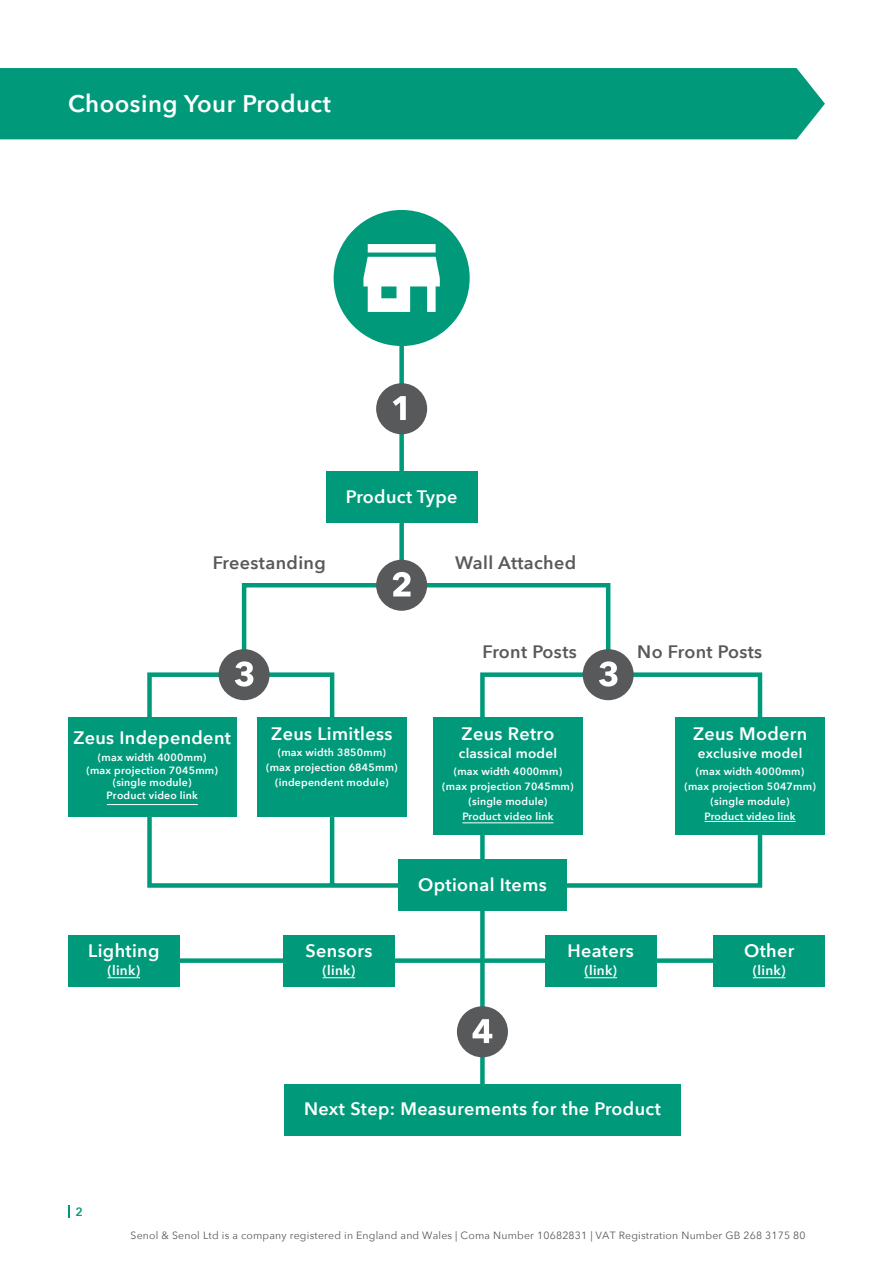
<style>
.page{position:relative;width:893px;height:1263px;background:#fff}
.page>*{position:absolute;margin:0;border:0;box-sizing:border-box;transform-origin:0 0}
.t1{font:600 24px "Avenir Next";letter-spacing:.02em;color:#fff}
.t2{font:600 18px "Avenir Next";letter-spacing:.02em;color:#fff}
.t3{font:600 18px "Avenir Next";letter-spacing:.02em;color:#58595b}
.t4{font:600 13.5px "Avenir Next";letter-spacing:.02em;color:#fff}
.t5{font:600 12px "Avenir Next";color:#009a7b}
.t6{font:600 10.5px/15px "Avenir Next";letter-spacing:.02em;color:#fff;text-align:center}
.t7{font:10.5px "Avenir Next";letter-spacing:.02em;color:#58595b}
</style>
<div class="page">
<svg style="left:69px;top:1205px;width:1px;height:13px"></svg>
<svg style="left:147px;top:671px;width:331px;height:217px"></svg>
<svg style="left:478px;top:671px;width:285px;height:217px"></svg>
<div style="left:0;top:68px;width:825px;height:71px;background:#009a7b"></div>
<div style="left:399px;top:278px;width:5px;height:307px;background:#009a7b"></div>
<div style="left:480px;top:812px;width:5px;height:285px;background:#009a7b"></div>
<div style="left:242px;top:583px;width:368px;height:94px;border:4px solid #009a7b"></div>
<div style="left:334px;top:210px;width:136px;height:136px;background:#009a7b;border-radius:50%"></div>
<svg style="left:363px;top:244px;width:77px;height:68px"></svg>
<div style="left:376px;top:383px;width:51px;height:51px;background:#58595b;border-radius:50%"></div>
<svg style="left:393px;top:396px;width:13px;height:24px"></svg>
<div style="left:376px;top:560px;width:51px;height:51px;background:#58595b;border-radius:50%"></div>
<svg style="left:393px;top:572px;width:18px;height:24px"></svg>
<div style="left:219px;top:649px;width:51px;height:51px;background:#58595b;border-radius:50%"></div>
<svg style="left:235px;top:661px;width:18px;height:25px"></svg>
<div style="left:583px;top:649px;width:51px;height:51px;background:#58595b;border-radius:50%"></div>
<svg style="left:599px;top:661px;width:18px;height:25px"></svg>
<div style="left:284px;top:1084px;width:397px;height:51px;background:#009a7b"></div>
<div style="left:326px;top:471px;width:152px;height:51px;background:#009a7b"></div>
<div style="left:257px;top:717px;width:150px;height:100px;background:#009a7b"></div>
<div style="left:433px;top:717px;width:150px;height:118px;background:#009a7b"></div>
<hr style="left:462px;top:822px;width:91px;height:1px;background:#fff">
<div style="left:675px;top:717px;width:150px;height:118px;background:#009a7b"></div>
<hr style="left:705px;top:821px;width:91px;height:1px;background:#fff">
<div style="left:124px;top:958px;width:667px;height:5px;background:#009a7b"></div>
<div style="left:398px;top:860px;width:169px;height:51px;background:#009a7b"></div>
<div style="left:457px;top:1006px;width:51px;height:51px;background:#58595b;border-radius:50%"></div>
<svg style="left:472px;top:1019px;width:20px;height:24px"></svg>
<div style="left:68px;top:935px;width:112px;height:51px;background:#009a7b"></div>
<hr style="left:107px;top:977px;width:33px;height:1px;background:#fff">
<div style="left:283px;top:935px;width:112px;height:51px;background:#009a7b"></div>
<hr style="left:323px;top:977px;width:32px;height:1px;background:#fff">
<div style="left:545px;top:935px;width:111px;height:51px;background:#009a7b"></div>
<hr style="left:584px;top:977px;width:33px;height:1px;background:#fff">
<div style="left:713px;top:935px;width:112px;height:51px;background:#009a7b"></div>
<hr style="left:753px;top:977px;width:32px;height:1px;background:#fff">
<div style="left:68px;top:717px;width:169px;height:100px;background:#009a7b"></div>
<hr style="left:107px;top:804px;width:91px;height:1px;background:#fff">
<h1 class="t1" style="left:68px;top:83px;width:264px">Choosing Your Product</h1>
<h2 class="t3" style="left:213px;top:547px;width:114px">Freestanding</h2>
<h2 class="t2" style="left:346px;top:481px;width:113px">Product Type</h2>
<h2 class="t3" style="left:455px;top:547px;width:123px">Wall Attached</h2>
<h2 class="t3" style="left:482px;top:636px;width:96px">Front Posts</h2>
<h2 class="t3" style="left:637px;top:636px;width:126px">No Front Posts</h2>
<h2 class="t2" style="left:73px;top:723px;width:159px">Zeus Independent</h2>
<p class="t6" style="left:86px;top:751px;width:133px;line-height:12.6px">(max width 4000mm) (max projection 7045mm) (single module)<br>Product video link</p>
<h2 class="t2" style="left:88px;top:936px;width:73px">Lighting</h2>
<p class="t4" style="left:107px;top:959px;width:34px">(link)</p>
<h2 class="t2" style="left:271px;top:718px;width:123px">Zeus Limitless</h2>
<p class="t6" style="left:266px;top:745px;width:133px">(max width 3850mm) (max projection 6845mm) (independent module)</p>
<h2 class="t2" style="left:462px;top:718px;width:94px">Zeus Retro</h2>
<p class="t4" style="left:459px;top:741px;width:100px">classical model</p>
<p class="t6" style="left:442px;top:763px;width:133px">(max width 4000mm) (max projection 7045mm) (single module)<br>Product video link</p>
<h2 class="t2" style="left:305px;top:936px;width:68px">Sensors</h2>
<p class="t4" style="left:323px;top:959px;width:34px">(link)</p>
<h2 class="t2" style="left:418px;top:869px;width:130px">Optional Items</h2>
<h2 class="t2" style="left:567px;top:936px;width:68px">Heaters</h2>
<p class="t4" style="left:584px;top:959px;width:34px">(link)</p>
<h2 class="t2" style="left:693px;top:718px;width:116px">Zeus Modern</h2>
<p class="t4" style="left:698px;top:741px;width:106px">exclusive model</p>
<p class="t6" style="left:684px;top:763px;width:133px">(max width 4000mm) (max projection 5047mm) (single module)<br>Product video link</p>
<h2 class="t2" style="left:744px;top:936px;width:52px">Other</h2>
<p class="t4" style="left:753px;top:959px;width:34px">(link)</p>
<p class="t5" style="left:75px;top:1201px;width:9px">2</p>
<h2 class="t2" style="left:304px;top:1093px;width:358px">Next Step: Measurements for the Product</h2>
<p class="t7" style="left:131px;top:1226px;width:677px">Senol &amp; Senol Ltd is a company registered in England and Wales | Coma Number 10682831 | VAT Registration Number GB 268 3175 80</p>
</div>
